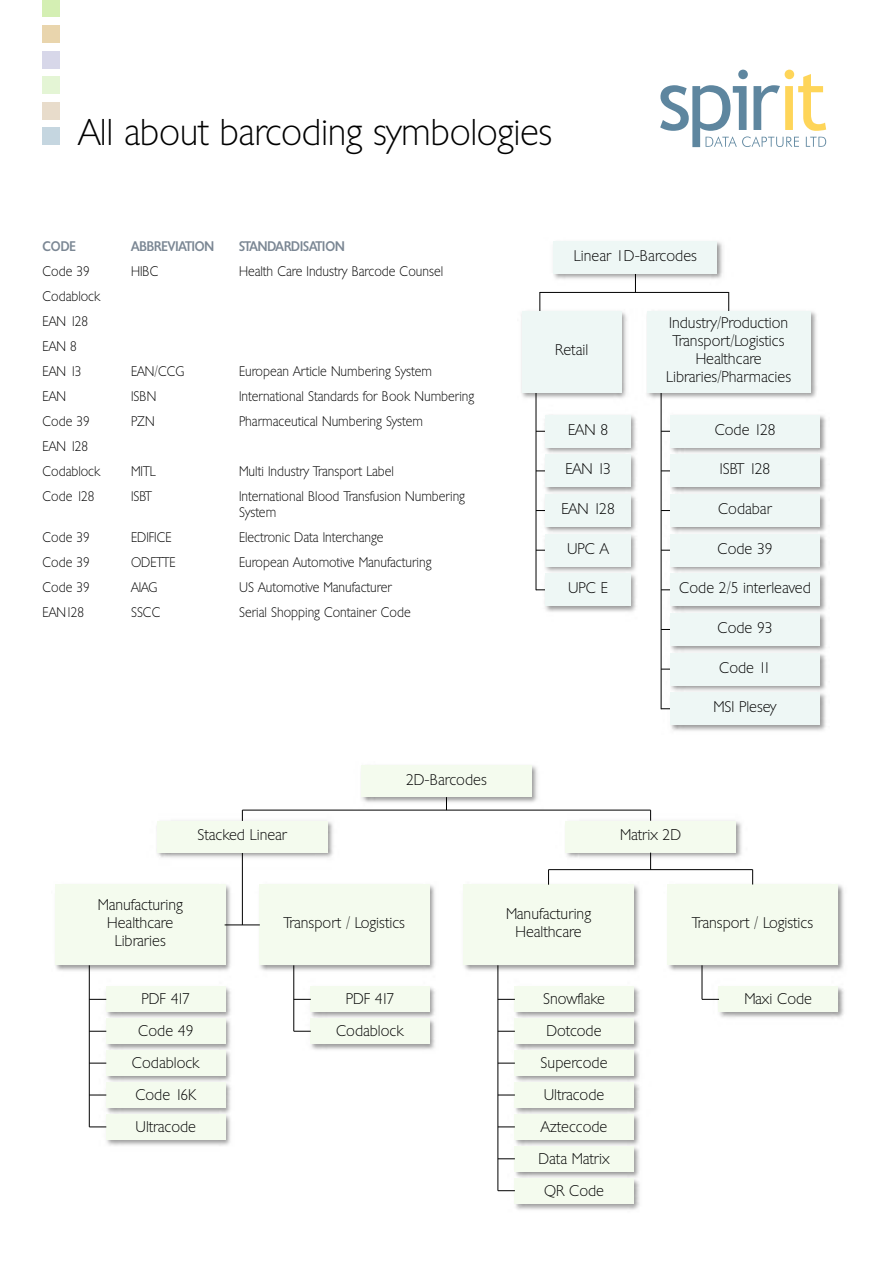
<style>
.page{position:relative;width:893px;height:1263px;background:#fff}
.page>*{position:absolute;margin:0;border:0;box-sizing:border-box;transform-origin:0 0}
.t1{font:200 36.15px "Chantilly";letter-spacing:-.01em;color:#000}
.t2{font:200 15px/32px "Chantilly";color:#000;text-align:center}
.t3{font:200 13.5px/25px "Chantilly";color:#000;scale:.95 1}
.t4{font:500 13.5px "Chantilly";color:#7b8794;scale:.9 1}
</style>
<div class="page">
<img style="left:55px;top:765px;width:789px;height:445px">
<img style="left:521px;top:241px;width:305px;height:490px">
<div style="left:55px;top:884px;width:170px;height:81px;background:#f4fbee"></div>
<div style="left:259px;top:884px;width:170px;height:81px;background:#f4fbee"></div>
<div style="left:463px;top:884px;width:171px;height:81px;background:#f4fbee"></div>
<div style="left:668px;top:884px;width:170px;height:81px;background:#f4fbee"></div>
<div style="left:106px;top:986px;width:119px;height:26px;background:#f4fbee"></div>
<div style="left:106px;top:1018px;width:119px;height:26px;background:#f4fbee"></div>
<div style="left:106px;top:1050px;width:119px;height:26px;background:#f4fbee"></div>
<div style="left:106px;top:1082px;width:119px;height:26px;background:#f4fbee"></div>
<div style="left:106px;top:1114px;width:119px;height:26px;background:#f4fbee"></div>
<div style="left:310px;top:986px;width:119px;height:26px;background:#f4fbee"></div>
<div style="left:310px;top:1018px;width:119px;height:26px;background:#f4fbee"></div>
<div style="left:514px;top:986px;width:120px;height:26px;background:#f4fbee"></div>
<div style="left:514px;top:1018px;width:120px;height:26px;background:#f4fbee"></div>
<div style="left:514px;top:1050px;width:120px;height:26px;background:#f4fbee"></div>
<div style="left:514px;top:1082px;width:120px;height:26px;background:#f4fbee"></div>
<div style="left:514px;top:1114px;width:120px;height:26px;background:#f4fbee"></div>
<div style="left:514px;top:1146px;width:120px;height:25px;background:#f4fbee"></div>
<div style="left:514px;top:1178px;width:120px;height:25px;background:#f4fbee"></div>
<div style="left:719px;top:986px;width:119px;height:26px;background:#f4fbee"></div>
<div style="left:566px;top:821px;width:170px;height:32px;background:#f4fbee"></div>
<div style="left:361px;top:765px;width:170px;height:32px;background:#f4fbee"></div>
<svg style="left:446px;top:797px;width:1px;height:13px"></svg>
<hr style="left:242px;top:810px;width:409px;height:1px;background:#000">
<hr style="left:242px;top:852px;width:1px;height:73px;background:#000">
<hr style="left:225px;top:924px;width:35px;height:1px;background:#000">
<svg style="left:548px;top:870px;width:1px;height:15px"></svg>
<svg style="left:752px;top:870px;width:1px;height:14px"></svg>
<hr style="left:549px;top:869px;width:204px;height:1px;background:#000">
<svg style="left:650px;top:853px;width:1px;height:17px"></svg>
<svg style="left:90px;top:999px;width:16px;height:1px"></svg>
<svg style="left:90px;top:1031px;width:16px;height:1px"></svg>
<svg style="left:90px;top:1063px;width:16px;height:1px"></svg>
<svg style="left:90px;top:1095px;width:16px;height:1px"></svg>
<svg style="left:90px;top:1126px;width:16px;height:1px"></svg>
<hr style="left:89px;top:965px;width:1px;height:162px;background:#000">
<svg style="left:294px;top:999px;width:17px;height:1px"></svg>
<svg style="left:294px;top:1031px;width:17px;height:1px"></svg>
<hr style="left:293px;top:965px;width:1px;height:66px;background:#000">
<svg style="left:498px;top:999px;width:17px;height:1px"></svg>
<svg style="left:498px;top:1031px;width:17px;height:1px"></svg>
<svg style="left:498px;top:1063px;width:17px;height:1px"></svg>
<svg style="left:498px;top:1095px;width:17px;height:1px"></svg>
<svg style="left:498px;top:1126px;width:17px;height:1px"></svg>
<svg style="left:498px;top:1158px;width:17px;height:1px"></svg>
<svg style="left:498px;top:1190px;width:17px;height:1px"></svg>
<hr style="left:497px;top:965px;width:1px;height:226px;background:#000">
<svg style="left:702px;top:999px;width:17px;height:1px"></svg>
<hr style="left:702px;top:965px;width:1px;height:34px;background:#000">
<hr style="left:540px;top:292px;width:189px;height:1px;background:#000">
<svg style="left:635px;top:274px;width:1px;height:18px"></svg>
<svg style="left:539px;top:292px;width:1px;height:19px"></svg>
<svg style="left:728px;top:292px;width:1px;height:19px"></svg>
<hr style="left:661px;top:393px;width:1px;height:316px;background:#000">
<hr style="left:536px;top:392px;width:1px;height:198px;background:#000">
<div style="left:157px;top:821px;width:170px;height:32px;background:#f4fbee"></div>
<div style="left:670px;top:415px;width:150px;height:33px;background:#eef7f5"></div>
<div style="left:670px;top:455px;width:150px;height:32px;background:#eef7f5"></div>
<div style="left:670px;top:494px;width:150px;height:33px;background:#eef7f5"></div>
<div style="left:670px;top:534px;width:150px;height:32px;background:#eef7f5"></div>
<div style="left:670px;top:573px;width:150px;height:33px;background:#eef7f5"></div>
<div style="left:670px;top:613px;width:150px;height:33px;background:#eef7f5"></div>
<div style="left:670px;top:653px;width:150px;height:32px;background:#eef7f5"></div>
<div style="left:670px;top:692px;width:150px;height:33px;background:#eef7f5"></div>
<div style="left:554px;top:241px;width:163px;height:33px;background:#eef7f5"></div>
<div style="left:647px;top:311px;width:163px;height:82px;background:#eef7f5"></div>
<div style="left:545px;top:415px;width:86px;height:33px;background:#eef7f5"></div>
<div style="left:545px;top:455px;width:86px;height:32px;background:#eef7f5"></div>
<div style="left:545px;top:494px;width:86px;height:33px;background:#eef7f5"></div>
<div style="left:545px;top:534px;width:86px;height:32px;background:#eef7f5"></div>
<div style="left:545px;top:573px;width:86px;height:33px;background:#eef7f5"></div>
<div style="left:522px;top:311px;width:99px;height:82px;background:#eef7f5"></div>
<svg style="left:660px;top:70px;width:166px;height:77px"></svg>
<div style="left:43px;top:77px;width:17px;height:17px;background:#e4f5d5"></div>
<div style="left:43px;top:51px;width:17px;height:17px;background:#d7d7e9"></div>
<div style="left:43px;top:26px;width:17px;height:17px;background:#e9d5ad"></div>
<div style="left:43px;top:0;width:17px;height:17px;background:#d4efb3"></div>
<div style="left:43px;top:102px;width:17px;height:17px;background:#e8dccb"></div>
<div style="left:43px;top:128px;width:17px;height:17px;background:#c5d6e0"></div>
<h1 class="t1" style="left:79px;top:111px;width:476px">All about barcoding symbologies</h1>
<p class="t4" style="left:43px;top:238px;width:39px">CODE</p>
<p class="t4" style="left:131px;top:238px;width:94px">ABBREVIATION</p>
<p class="t4" style="left:239px;top:238px;width:119px">STANDARDISATION</p>
<p class="t3" style="left:43px;top:259px;width:51px">Code 39</p>
<p class="t3" style="left:131px;top:259px;width:30px">HIBC</p>
<p class="t3" style="left:239px;top:259px;width:216px">Health Care Industry Barcode Counsel</p>
<p class="t3" style="left:43px;top:284px;width:62px">Codablock<br>EAN 128<br>EAN 8<br>EAN 13</p>
<p class="t3" style="left:131px;top:359px;width:58px">EAN/CCG</p>
<p class="t3" style="left:239px;top:359px;width:205px">European Article Numbering System</p>
<p class="t3" style="left:43px;top:384px;width:26px">EAN</p>
<p class="t3" style="left:131px;top:384px;width:28px">ISBN</p>
<p class="t3" style="left:239px;top:384px;width:249px">International Standards for Book Numbering</p>
<p class="t3" style="left:43px;top:409px;width:51px">Code 39</p>
<p class="t3" style="left:131px;top:409px;width:26px">PZN</p>
<p class="t3" style="left:239px;top:409px;width:195px">Pharmaceutical Numbering System</p>
<p class="t3" style="left:43px;top:434px;width:62px">EAN 128<br>Codablock</p>
<p class="t3" style="left:131px;top:459px;width:27px">MITL</p>
<p class="t3" style="left:239px;top:459px;width:164px">Multi Industry Transport Label</p>
<p class="t3" style="left:43px;top:484px;width:56px">Code 128</p>
<p class="t3" style="left:131px;top:484px;width:23px">ISBT</p>
<p class="t3" style="left:239px;top:488px;width:239px;line-height:16.5px">International Blood Transfusion Numbering<br>System</p>
<p class="t3" style="left:43px;top:525px;width:51px">Code 39</p>
<p class="t3" style="left:131px;top:525px;width:44px">EDIFICE</p>
<p class="t3" style="left:239px;top:525px;width:154px">Electronic Data Interchange</p>
<p class="t3" style="left:43px;top:550px;width:51px">Code 39</p>
<p class="t3" style="left:131px;top:550px;width:49px">ODETTE</p>
<p class="t3" style="left:239px;top:550px;width:204px">European Automotive Manufacturing</p>
<p class="t3" style="left:43px;top:575px;width:51px">Code 39</p>
<p class="t3" style="left:131px;top:575px;width:29px">AIAG</p>
<p class="t3" style="left:239px;top:575px;width:163px">US Automotive Manufacturer</p>
<p class="t3" style="left:43px;top:600px;width:45px">EAN128</p>
<p class="t3" style="left:131px;top:600px;width:32px">SSCC</p>
<p class="t3" style="left:239px;top:600px;width:182px">Serial Shopping Container Code</p>
<p class="t2" style="left:197px;top:819px;width:91px">Stacked Linear</p>
<p class="t2" style="left:406px;top:764px;width:82px">2D-Barcodes</p>
<p class="t2" style="left:574px;top:240px;width:125px">Linear 1D-Barcodes</p>
<p class="t2" style="left:555px;top:334px;width:34px">Retail</p>
<p class="t2" style="left:568px;top:414px;width:41px">EAN 8</p>
<p class="t2" style="left:565px;top:453px;width:47px">EAN 13</p>
<p class="t2" style="left:561px;top:493px;width:55px">EAN 128</p>
<p class="t2" style="left:567px;top:532px;width:43px">UPC A</p>
<p class="t2" style="left:568px;top:572px;width:41px">UPC E</p>
<p class="t2" style="left:666px;top:314px;width:126px;line-height:18px">Industry/Production<br>Transport/Logistics<br>Healthcare<br>Libraries/Pharmacies</p>
<p class="t2" style="left:715px;top:414px;width:62px">Code 128</p>
<p class="t2" style="left:720px;top:453px;width:52px">ISBT 128</p>
<p class="t2" style="left:718px;top:493px;width:55px">Codabar</p>
<p class="t2" style="left:717px;top:532px;width:57px">Code 39</p>
<p class="t2" style="left:679px;top:572px;width:133px">Code 2/5 interleaved</p>
<p class="t2" style="left:717px;top:612px;width:57px">Code 93</p>
<p class="t2" style="left:719px;top:651px;width:53px">Code 11</p>
<p class="t2" style="left:714px;top:691px;width:64px">MSI Plesey</p>
<p class="t2" style="left:620px;top:819px;width:62px">Matrix 2D</p>
<p class="t2" style="left:98px;top:896px;width:87px;line-height:18px">Manufacturing<br>Healthcare<br>Libraries</p>
<p class="t2" style="left:284px;top:907px;width:123px">Transport / Logistics</p>
<p class="t2" style="left:506px;top:905px;width:87px;line-height:18px">Manufacturing<br>Healthcare</p>
<p class="t2" style="left:692px;top:907px;width:123px">Transport / Logistics</p>
<p class="t2" style="left:132px;top:983px;width:69px">PDF 417<br>Code 49<br>Codablock<br>Code 16K<br>Ultracode</p>
<p class="t2" style="left:336px;top:983px;width:69px">PDF 417<br>Codablock</p>
<p class="t2" style="left:538px;top:983px;width:73px">Snowflake<br>Dotcode<br>Supercode<br>Ultracode<br>Azteccode<br>Data Matrix<br>QR Code</p>
<p class="t2" style="left:744px;top:983px;width:69px">Maxi Code</p>
</div>
